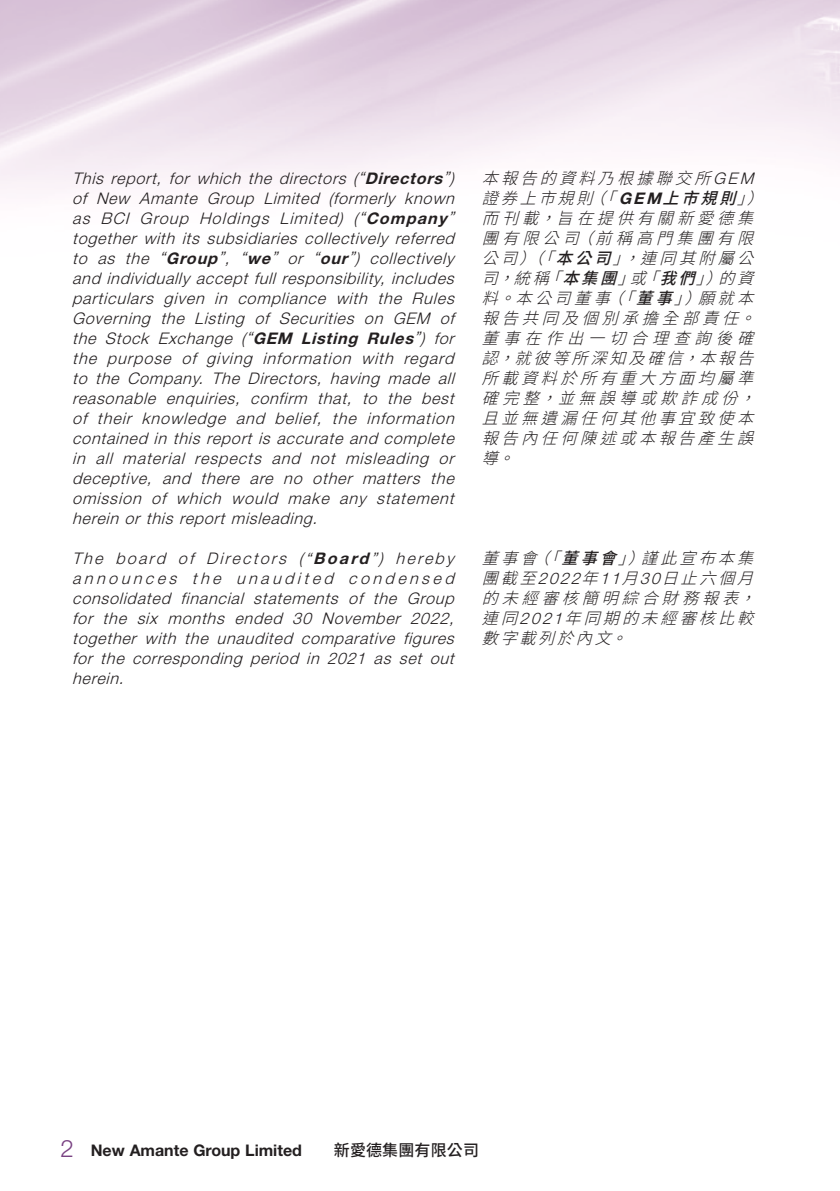
<style>
.page{position:relative;width:840px;height:1191px;background:#fff}
.page>*{position:absolute;margin:0;border:0;box-sizing:border-box;transform-origin:0 0}
.Body_Text{font:italic 300 16px/20px "Helvetica Neue LT Std";color:#231f20}
.C_Body_Text{font:italic 300 16px/20px "Source Han Sans TC";color:#231f20}
.t1{font:700 16px "Helvetica Neue LT Std";color:#231f20}
.s1{font-weight:700}
.s2{font-family:"Helvetica Neue LT Std"}
.s3{font-family:"Helvetica Neue LT Std";font-weight:700}
.s4{font-weight:500}
.s5{font-weight:300;font-size:24px;color:#794282}
.s6{font-family:"Source Han Sans TC";font-weight:500}
</style>
<div class="page">
<p class="Body_Text" style="left:72px;top:168px;width:388px">This report, for which the directors (“<span class="s1">Directors</span>”) of New Amante Group Limited (formerly known as BCI Group Holdings Limited) (“<span class="s1">Company</span> ” together with its subsidiaries collectively referred to as the “<span class="s1">Group</span>”, “<span class="s1">we</span>” or “<span class="s1">our</span>”) collectively and individually accept full responsibility, includes particulars given in compliance with the Rules Governing the Listing of Securities on GEM of the Stock Exchange (“<span class="s1">GEM Listing Rules</span>”) for the purpose of giving information with regard to the Company. The Directors, having made all reasonable enquiries, confirm that, to the best of their knowledge and belief, the information contained in this report is accurate and complete in all material respects and not misleading or deceptive, and there are no other matters the omission of which would make any statement herein or this report misleading.</p>
<p class="Body_Text" style="left:72px;top:548px;width:388px">The board of Directors (“<span class="s1">Board</span>”) hereby announces the unaudited condensed consolidated financial statements of the Group for the six months ended 30 November 2022, together with the unaudited comparative figures for the corresponding period in 2021 as set out herein.</p>
<p class="C_Body_Text" style="left:481px;top:169px;width:295px">本報告的資料乃根據聯交所<span class="s2">G EM</span>證券上市規則（「<span class="s3">GEM</span><span class="s4">上市規則</span>」）而刊載，旨在提供有關新愛德集團有限公司（前稱高門集團有限公司）（「<span class="s4">本公司</span>」，連同其附屬公司，統稱「<span class="s4">本集團</span>」或「<span class="s4">我們</span>」）的資料。本公司董事（「<span class="s4">董事</span>」）願就本報告共同及個別承擔全部責任。董事在作出一切合理查詢後確認，就彼等所深知及確信，本報告所載資料於所有重大方面均屬準確完整，並無誤導或欺詐成份，且並無遺漏任何其他事宜致使本報告內任何陳述或本報告產生誤導。</p>
<p class="C_Body_Text" style="left:481px;top:549px;width:287px">董事會（「<span class="s4">董事會</span>」）謹此宣布本集團截至<span class="s2">2022</span>年<span class="s2">1 1</span> 月<span class="s2">30</span> 日止六個月的未經審核簡明綜合財務報表，連同<span class="s2">202 1</span> 年同期的未經審核比較數字載列於內文。</p>
<p class="t1" style="left:60px;top:1139px;width:420px"><span class="s5">2</span> New Amante Group Limited<span class="s6">　　新愛德集團有限公司</span></p>
</div>
